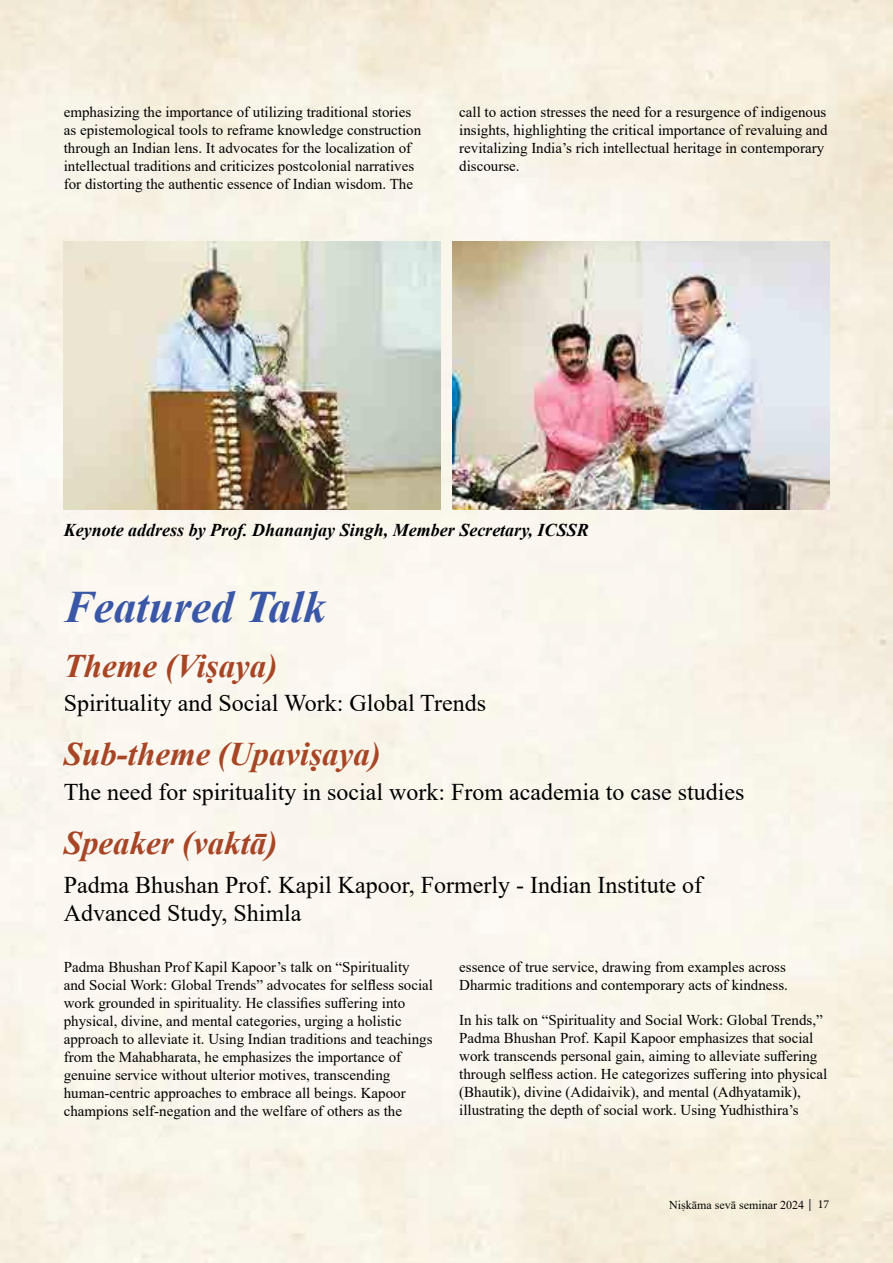
<style>
.page{position:relative;width:893px;height:1263px;background:#fff}
.page>*{position:absolute;margin:0;border:0;box-sizing:border-box;transform-origin:0 0}
.t1{font:italic 700 45px "Times New Roman";color:#3a57a7}
.t2{font:italic 700 33px "Times New Roman";color:#a74525}
.t3{font:24px/28.8px "Times New Roman";color:#000}
.t4{font:italic 700 18px "Times New Roman";color:#000}
.t5{font:15px/18px "Times New Roman";color:#000}
.t6{font:12px "Times New Roman";color:#000}
.s1{font-family:"Minion Pro"}
</style>
<div class="page">
<img style="left:0;top:0;width:893px;height:1263px">
<img style="left:64px;top:241px;width:376px;height:268px">
<img style="left:453px;top:241px;width:376px;height:268px">
<p class="t5" style="left:64px;top:102px;width:359px">emphasizing the importance of utilizing traditional stories as epistemological tools to reframe knowledge construction through an Indian lens. It advocates for the localization of intellectual traditions and criticizes postcolonial narratives for distorting the authentic essence of Indian wisdom. The</p>
<p class="t5" style="left:459px;top:102px;width:370px">call to action stresses the need for a resurgence of indigenous insights, highlighting the critical importance of revaluing and revitalizing India’s rich intellectual heritage in contemporary discourse.</p>
<p class="t4" style="left:64px;top:517px;width:526px">Keynote address by Prof. Dhananjay Singh, Member Secretary, ICSSR</p>
<h1 class="t1" style="left:64px;top:575px;width:264px">Featured Talk</h1>
<h2 class="t2" style="left:64px;top:643px;width:215px">Theme (Viṣaya)</h2>
<h3 class="t3" style="left:64px;top:688px;width:424px">Spirituality and Social Work: Global Trends</h3>
<h2 class="t2" style="left:64px;top:731px;width:319px">Sub-theme (Upaviṣaya)</h2>
<h3 class="t3" style="left:64px;top:776px;width:682px">The need for spirituality in social work: From academia to case studies</h3>
<h2 class="t2" style="left:64px;top:820px;width:215px">Speaker (vaktā)</h2>
<h3 class="t3" style="left:64px;top:869px;width:640px">Padma Bhushan Prof. Kapil Kapoor, Formerly - Indian Institute of<br>Advanced Study, Shimla</h3>
<p class="t5" style="left:64px;top:958px;width:371px">Padma Bhushan Prof Kapil Kapoor’s talk on “Spirituality and Social Work: Global Trends” advocates for selfless social work grounded in spirituality. He classifies suffering into physical, divine, and mental categories, urging a holistic approach to alleviate it. Using Indian traditions and teachings from the Mahabharata, he emphasizes the importance of genuine service without ulterior motives, transcending human-centric approaches to embrace all beings. Kapoor champions self-negation and the welfare of others as the</p>
<p class="t5" style="left:459px;top:958px;width:330px">essence of true service, drawing from examples across<br>Dharmic traditions and contemporary acts of kindness.</p>
<p class="t5" style="left:459px;top:1011px;width:370px">In his talk on “Spirituality and Social Work: Global Trends,” Padma Bhushan Prof. Kapil Kapoor emphasizes that social work transcends personal gain, aiming to alleviate suffering through selfless action. He categorizes suffering into physical (Bhautik), divine (Adidaivik), and mental (Adhyatamik), illustrating the depth of social work. Using Yudhisthira’s</p>
<p class="t6" style="left:669px;top:1196px;width:161px">Niṣkāma sevā seminar 2024 <span class="s1">| 17</span></p>
</div>
